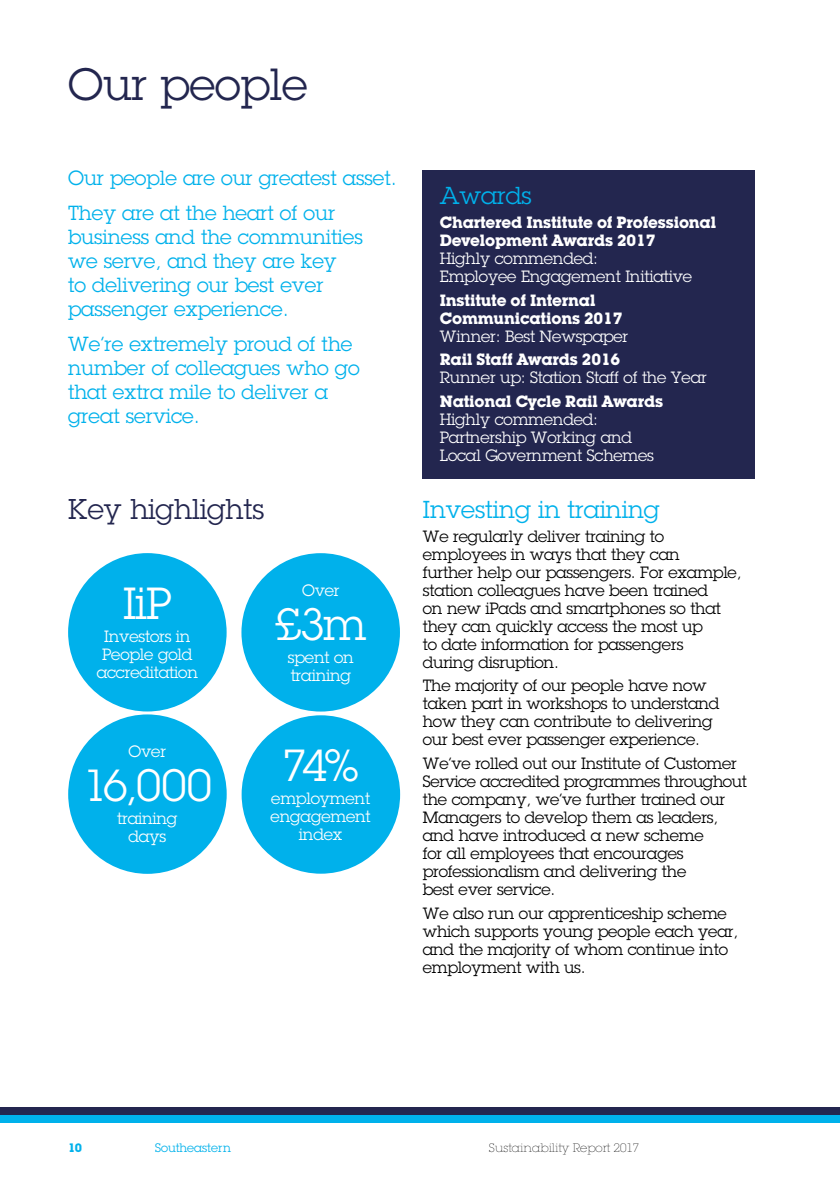
<style>
.page{position:relative;width:840px;height:1191px;background:#fff}
.page>*{position:absolute;margin:0;border:0;box-sizing:border-box;transform-origin:0 0}
.t1{font:44px "Lubalin Graph Std";letter-spacing:-.025em;color:#fff}
.t2{font:44px "Lubalin Graph Std";color:#23264f}
.t3{font:28px "Lubalin Graph Std";color:#23264f}
.t4{font:24px "Lubalin Graph Std";color:#00b1eb}
.t5{font:20px/24px "Lubalin Graph Std";color:#00b1eb}
.t6{font:16px/18px "Lubalin Graph Std";letter-spacing:-.01em;color:#000}
.t7{font:16px/18px "Lubalin Graph Std";letter-spacing:-.01em;color:#fff}
.t8{font:700 16px/18px "Lubalin Graph Std";letter-spacing:-.01em;color:#fff}
.t9{font:200 12px "Lubalin Graph Std";color:#000}
.t10{font:12px "Lubalin Graph Std";color:#00b1eb}
.t11{font:700 12px "Lubalin Graph Std";color:#00b1eb}
</style>
<div class="page">
<div style="left:422px;top:170px;width:332px;height:308px;background:#23264f"></div>
<div style="left:68px;top:553px;width:158px;height:158px;background:#00b1eb;border-radius:50%"></div>
<div style="left:241px;top:553px;width:159px;height:158px;background:#00b1eb;border-radius:50%"></div>
<div style="left:241px;top:715px;width:159px;height:158px;background:#00b1eb;border-radius:50%"></div>
<div style="left:68px;top:714px;width:158px;height:160px;background:#00b1eb;border-radius:50%"></div>
<div style="left:0;top:1106px;width:839px;height:8px;background:#23264f"></div>
<div style="left:0;top:1114px;width:839px;height:8px;background:#00b1eb"></div>
<h1 class="t2" style="left:68px;top:56px;width:241px">Our people</h1>
<p class="t5" style="left:68px;top:159px;width:330px;line-height:35.4px">Our people are our greatest asset.<br>They are at the heart of our</p>
<p class="t5" style="left:68px;top:224px;width:296px">business and the communities we serve, and they are key<br>to delivering our best ever passenger experience.</p>
<p class="t5" style="left:68px;top:332px;width:293px">We’re extremely proud of the number of colleagues who go that extra mile to deliver a great service.</p>
<h2 class="t3" style="left:68px;top:491px;width:197px">Key highlights</h2>
<h1 class="t1" style="left:123px;top:575px;width:50px">IiP</h1>
<p class="t7" style="left:97px;top:627px;width:103px;text-align:center">Investors in<br>People gold accreditation</p>
<p class="t7" style="left:302px;top:580px;width:39px">Over</p>
<h1 class="t1" style="left:275px;top:596px;width:92px">£3m</h1>
<p class="t7" style="left:288px;top:648px;width:67px">spent on training</p>
<p class="t7" style="left:128px;top:742px;width:39px">Over</p>
<h1 class="t1" style="left:82px;top:758px;width:131px">16,000</h1>
<p class="t7" style="left:117px;top:809px;width:62px;text-align:center">training days</p>
<h1 class="t1" style="left:282px;top:737px;width:78px">74%</h1>
<p class="t7" style="left:270px;top:789px;width:101px;text-align:center">employment engagement index</p>
<h3 class="t4" style="left:439px;top:181px;width:93px">Awards</h3>
<p class="t8" style="left:439px;top:213px;width:277px">Chartered Institute of Professional<br>Development Awards 2017</p>
<p class="t7" style="left:439px;top:249px;width:253px">Highly commended:<br>Employee Engagement Initiative</p>
<p class="t8" style="left:439px;top:291px;width:184px">Institute of Internal<br>Communications 2017</p>
<p class="t7" style="left:439px;top:327px;width:190px">Winner: Best Newspaper</p>
<p class="t8" style="left:439px;top:350px;width:182px">Rail Staff Awards 2016</p>
<p class="t7" style="left:439px;top:369px;width:268px">Runner up: Station Staff of the Year</p>
<p class="t8" style="left:439px;top:392px;width:225px">National Cycle Rail Awards</p>
<p class="t7" style="left:439px;top:410px;width:215px">Highly commended:<br>Partnership Working and<br>Local Government Schemes</p>
<h3 class="t4" style="left:422px;top:494px;width:238px">Investing in training</h3>
<p class="t6" style="left:422px;top:527px;width:320px">We regularly deliver training to employees in ways that they can<br>further help our passengers. For example, station colleagues have been trained<br>on new iPads and smartphones so that they can quickly access the most up<br>to date information for passengers<br>during disruption.</p>
<p class="t6" style="left:422px;top:676px;width:298px">The majority of our people have now taken part in workshops to understand how they can contribute to delivering our best ever passenger experience.</p>
<p class="t6" style="left:422px;top:754px;width:325px">We’ve rolled out our Institute of Customer Service accredited programmes throughout the company, we’ve further trained our Managers to develop them as leaders, and have introduced a new scheme<br>for all employees that encourages professionalism and delivering the<br>best ever service.</p>
<p class="t6" style="left:422px;top:904px;width:317px">We also run our apprenticeship scheme which supports young people each year, and the majority of whom continue into employment with us.</p>
<p class="t11" style="left:68px;top:1139px;width:16px">10</p>
<p class="t10" style="left:155px;top:1140px;width:77px">Southeastern</p>
<p class="t9" style="left:488px;top:1140px;width:152px">Sustainability Report 2017</p>
</div>
